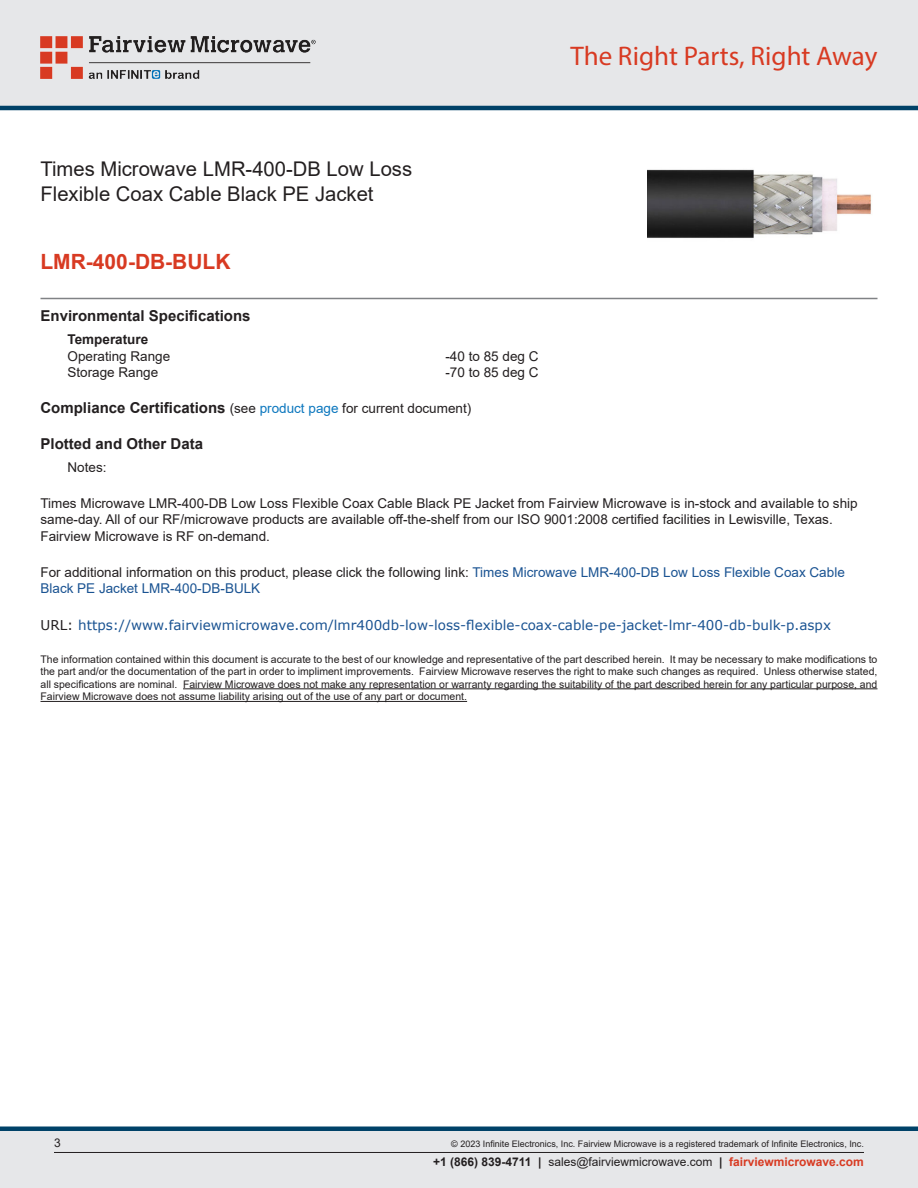
<style>
.page{position:relative;width:918px;height:1188px;background:#fff}
.page>*{position:absolute;margin:0;border:0;box-sizing:border-box;transform-origin:0 0}
.t1{font:27px "Myriad Pro";color:#d83a22}
.Branded_Part_No{font:700 21px "Arial";color:#d83a22}
.Web_Description_Para{font:20.25px/24.3px "Arial";color:#231f20}
.Head1_for_Compliance{font:700 15px "Arial";color:#231f20}
.Head1{font:700 15px "Arial";color:#231f20}
.Web_Description_Para-2{font:13.5px/16.2px "Arial";color:#231f20}
.Web_Description_Para-3{font:13.5px/16.2px "Arial";color:#1a5392}
.URL_para{font:13.5px "Verdana";color:#1a5392}
.Specs_Para{font:13.5px "Arial";color:#231f20}
.Head2_after_Head1{font:700 13.5px "Arial";color:#231f20}
.Specs_Notes_Para{font:13.5px "Arial";color:#231f20}
.t2{font:12px "Arial";color:#231f20}
.t3{font:10.5px/12.6px "Arial";color:#231f20;text-align:justify}
.Copyright_disclaimer{font:9px "Arial";color:#231f20}
.s1{font-weight:400;font-size:13.5px}
.s2{font-weight:400;font-size:13.5px;color:#0c77be}
.s3{color:#231f20}
.s4{font-weight:700}
.s5{font-weight:700;color:#d83a22}
</style>
<div class="page">
<div style="left:0;top:1131px;width:918px;height:57px;background:#e6e7e9"></div>
<div style="left:0;top:1126px;width:918px;height:5px;background:#004268"></div>
<div style="left:0;top:0;width:918px;height:108px;background:#e6e7e9"></div>
<hr style="left:0;top:106px;width:918px;height:4px;background:#004268">
<img style="left:40px;top:36px;width:276px;height:42px">
<hr style="left:54px;top:1152px;width:810px;height:1px;background:#231f20">
<hr style="left:40px;top:298px;width:838px;height:1px;background:#808285">
<img style="left:647px;top:169px;width:224px;height:69px">
<hr style="left:183px;top:688px;width:694px;height:1px;background:#231f20">
<hr style="left:40px;top:701px;width:427px;height:1px;background:#231f20">
<h1 class="Web_Description_Para" style="left:40px;top:157px;width:373px">Times Microwave LMR-400-DB Low Loss<br>Flexible Coax Cable Black PE Jacket</h1>
<p class="Branded_Part_No" style="left:40px;top:247px;width:192px">LMR-400-DB-BULK</p>
<h1 class="t1" style="left:571px;top:39px;width:308px">The Right Parts, Right Away</h1>
<p class="Head1" style="left:40px;top:306px;width:212px">Environmental Specifications</p>
<p class="Head2_after_Head1" style="left:68px;top:330px;width:82px">Temperature</p>
<p class="Specs_Para" style="left:68px;top:347px;width:104px">Operating Range</p>
<p class="Specs_Para" style="left:446px;top:347px;width:95px">-40 to 85 deg C</p>
<p class="Specs_Para" style="left:68px;top:363px;width:92px">Storage Range</p>
<p class="Specs_Para" style="left:446px;top:363px;width:95px">-70 to 85 deg C</p>
<p class="Head1_for_Compliance" style="left:40px;top:397px;width:432px">Compliance Certifications <span class="s1">(see</span> <span class="s2">product page</span> <span class="s1">for current document)</span></p>
<p class="Head1_for_Compliance" style="left:40px;top:433px;width:164px">Plotted and Other Data</p>
<p class="Specs_Notes_Para" style="left:68px;top:458px;width:41px">Notes:</p>
<h1 class="Web_Description_Para-2" style="left:40px;top:495px;width:819px">Times Microwave LMR-400-DB Low Loss Flexible Coax Cable Black PE Jacket from Fairview Microwave is in-stock and available to ship same-day. All of our RF/microwave products are available off-the-shelf from our ISO 9001:2008 certified facilities in Lewisville, Texas.<br>Fairview Microwave is RF on-demand.</h1>
<h1 class="Web_Description_Para-3" style="left:40px;top:564px;width:806px"><span class="s3">For additional information on this product, please click the following link:</span> Times Microwave LMR-400-DB Low Loss Flexible Coax Cable<br>Black PE Jacket LMR-400-DB-BULK</h1>
<p class="URL_para" style="left:40px;top:615px;width:792px"><span class="s3">URL:</span> https://www.fairviewmicrowave.com/lmr400db-low-loss-flexible-coax-cable-pe-jacket-lmr-400-db-bulk-p.aspx</p>
<p class="t3" style="left:40px;top:652px;width:838px">The information contained within this document is accurate to the best of our knowledge and representative of the part described herein. It may be necessary to make modifications to the part and/or the documentation of the part in order to impliment improvements. Fairview Microwave reserves the right to make such changes as required. Unless otherwise stated, all specifications are nominal. Fairview Microwave does not make any representation or warranty regarding the suitability of the part described herein for any particular purpose, and Fairview Microwave does not assume liability arising out of the use of any part or document.</p>
<p class="t2" style="left:54px;top:1135px;width:8px">3</p>
<p class="Copyright_disclaimer" style="left:451px;top:1138px;width:414px">© 2023 Infinite Electronics, Inc. Fairview Microwave is a registered trademark of Infinite Electronics, Inc.</p>
<p class="t2" style="left:433px;top:1153px;width:432px"><span class="s4">+1 (866) 839-4711 |</span> sales@fairviewmicrowave.com <span class="s4">|</span> <span class="s5">fairviewmicrowave.com</span></p>
</div>
